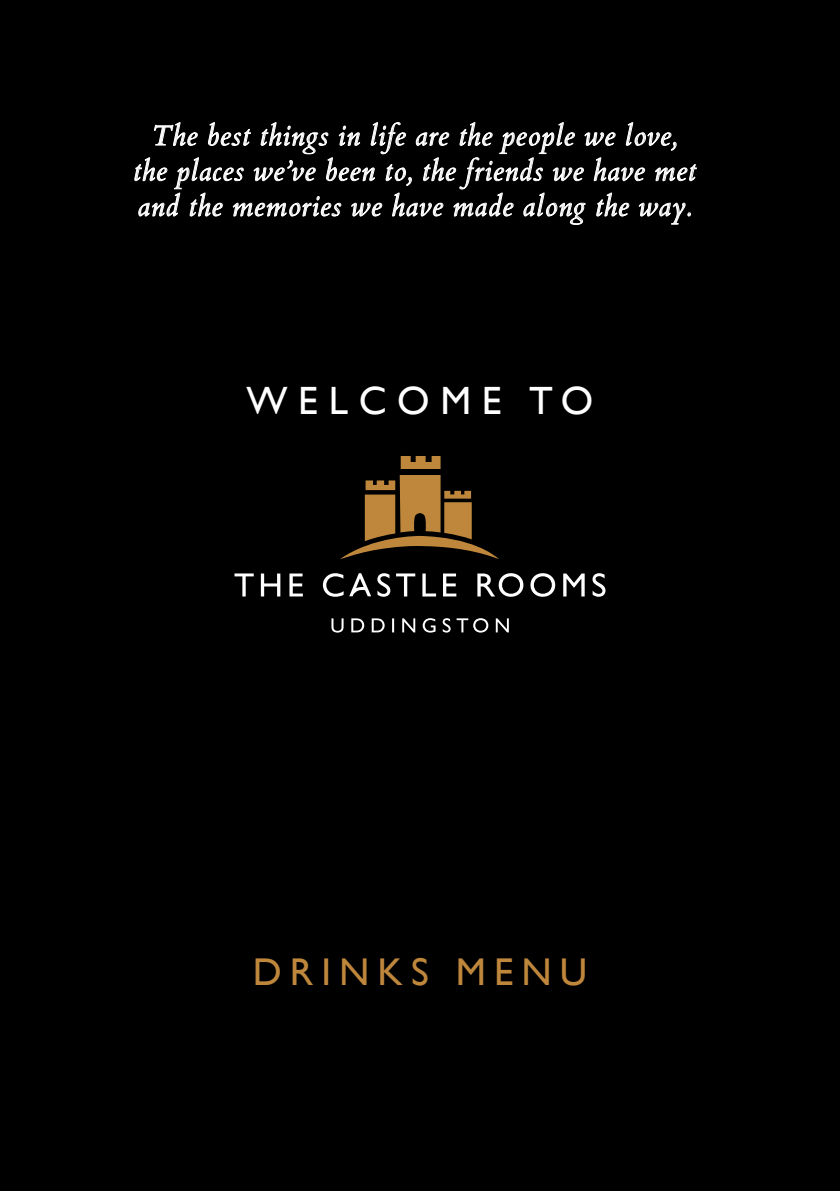
<style>
.page{position:relative;width:840px;height:1191px;background:#fff}
.page>*{position:absolute;margin:0;border:0;box-sizing:border-box;transform-origin:0 0}
.t1{font:39.4px "Gill Sans";letter-spacing:.27em;color:#fff}
.t2{font:38.6px "Gill Sans";letter-spacing:.21em;color:#bf873c}
.t3{font:italic 28px/35.2px "Cardo";letter-spacing:.03em;color:#fff;text-align:center}
</style>
<div class="page">
<div style="left:0;top:0;width:839px;height:1191px;background:#000"></div>
<svg style="left:134px;top:122px;width:562px;height:103px"></svg>
<svg style="left:331px;top:618px;width:177px;height:14px"></svg>
<svg style="left:234px;top:573px;width:371px;height:24px"></svg>
<svg style="left:400px;top:456px;width:40px;height:13px"></svg>
<svg style="left:340px;top:475px;width:158px;height:84px"></svg>
<p class="t3" style="left:133px;top:118px;width:564px">The best things in life are the people we love, the places we’ve been to, the friends we have met and the memories we have made along the way.</p>
<h1 class="t1" style="left:246px;top:378px;width:348px">WELCOME TO</h1>
<h2 class="t2" style="left:252px;top:949px;width:336px">DRINKS MENU</h2>
</div>
